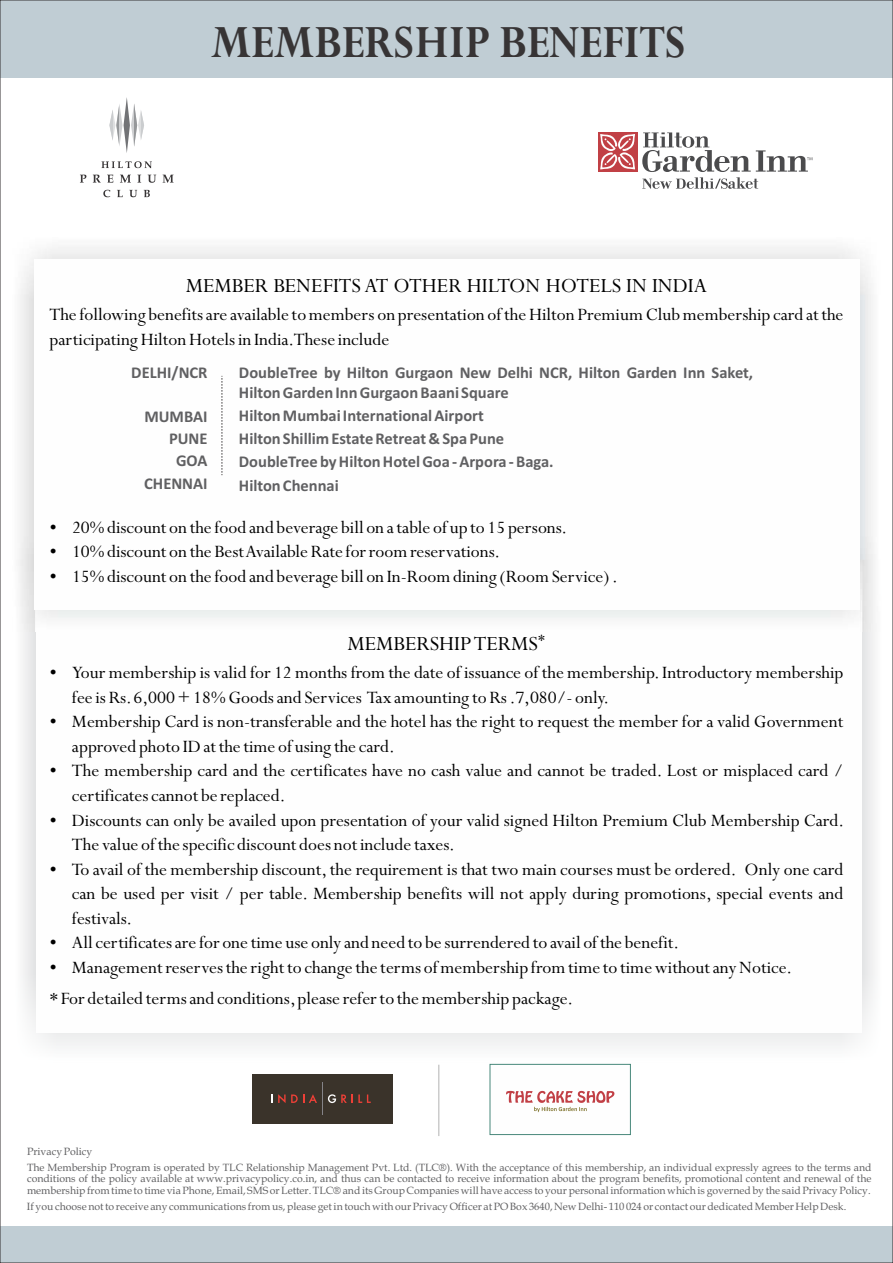
<style>
.page{position:relative;width:893px;height:1263px;background:#fff}
.page>*{position:absolute;margin:0;border:0;box-sizing:border-box;transform-origin:0 0}
.t1{font:700 51px "Perpetua";color:#373435;scale:.88 1}
.t2{font:22.5px "Perpetua";color:#000}
.t3{font:19.5px/24.6px "Perpetua";color:#000}
.t4{font:700 16.5px/23.1px "Calibri";color:#606062}
.t5{font:10.5px/15.6px "Book Antiqua";color:#606062}
</style>
<div class="page">
<div style="left:0;top:0;width:893px;height:78px;background:#c0cdd4"></div>
<div style="left:0;top:1227px;width:893px;height:36px;background:#c0cdd4"></div>
<div style="left:34px;top:259px;width:825px;height:351px;background:#fefefe"></div>
<hr style="left:439px;top:1065px;width:1px;height:71px;background:#b3b3b3">
<div style="left:252px;top:1075px;width:141px;height:49px;background:#3a332a"></div>
<hr style="left:322px;top:1082px;width:1px;height:32px;background:#848387">
<svg style="left:328px;top:1094px;width:43px;height:9px"></svg>
<svg style="left:271px;top:1094px;width:46px;height:9px"></svg>
<svg style="left:490px;top:1064px;width:141px;height:71px"></svg>
<svg style="left:113px;top:97px;width:31px;height:56px"></svg>
<svg style="left:109px;top:110px;width:4px;height:30px"></svg>
<svg style="left:101px;top:161px;width:51px;height:7px"></svg>
<svg style="left:80px;top:175px;width:6px;height:8px"></svg>
<svg style="left:93px;top:175px;width:8px;height:8px"></svg>
<svg style="left:107px;top:175px;width:6px;height:8px"></svg>
<svg style="left:120px;top:175px;width:11px;height:8px"></svg>
<svg style="left:137px;top:175px;width:4px;height:8px"></svg>
<svg style="left:148px;top:175px;width:8px;height:8px"></svg>
<svg style="left:163px;top:175px;width:11px;height:8px"></svg>
<svg style="left:103px;top:190px;width:7px;height:7px"></svg>
<svg style="left:117px;top:190px;width:6px;height:7px"></svg>
<svg style="left:129px;top:190px;width:8px;height:7px"></svg>
<svg style="left:144px;top:190px;width:6px;height:7px"></svg>
<svg style="left:642px;top:132px;width:170px;height:57px"></svg>
<div style="left:598px;top:132px;width:40px;height:39px;background:#c14045"></div>
<svg style="left:600px;top:134px;width:35px;height:35px"></svg>
<svg style="left:222px;top:376px;width:1px;height:99px"></svg>
<h1 class="t1" style="left:211px;top:25px;width:541px">MEMBERSHIP BENEFITS</h1>
<p class="t2" style="left:186px;top:278px;width:523px">MEMBER BENEFITS AT OTHER HILTON HOTELS IN INDIA</p>
<p class="t3" style="left:49px;top:305px;width:796px">The following benefits are available to members on presentation of the Hilton Premium Club membership card at the participating Hilton Hotels in India.These include</p>
<p class="t4" style="left:131px;top:362px;width:78px">DELHI/NCR</p>
<p class="t4" style="left:144px;top:407px;width:65px;line-height:22.2px;text-align:right">MUMBAI<br>PUNE<br>GOA<br>CHENNAI</p>
<p class="t4" style="left:239px;top:364px;width:516px;line-height:20.1px">DoubleTree by Hilton Gurgaon New Delhi NCR, Hilton Garden Inn Saket,<br>Hilton Garden Inn Gurgaon Baani Square</p>
<p class="t4" style="left:239px;top:405px;width:316px">Hilton Mumbai International Airport<br>Hilton Shillim Estate Retreat &amp; Spa Pune DoubleTree by Hilton Hotel Goa - Arpora - Baga.<br>Hilton Chennai</p>
<p class="t3" style="left:72px;top:517px;width:547px">20% discount on the food and beverage bill on a table of up to 15 persons.<br>10% discount on the Best Available Rate for room reservations.<br>15% discount on the food and beverage bill on In-Room dining (Room Service) .</p>
<p class="t2" style="left:347px;top:636px;width:200px">MEMBERSHIP TERMS<sup>*</sup></p>
<p class="t3" style="left:72px;top:663px;width:774px">Your membership is valid for 12 months from the date of issuance of the membership.Introductory membership fee is Rs.6,000 + 18% Goods and Services Tax amounting toRs .7,080/- only.<br>Membership Card is non-transferable and the hotel has the right to request the member for a valid Government approved photo ID at the time of using the card.<br>The membership card and the certificates have no cash value and cannot be traded. Lost or misplaced card / certificates cannot be replaced.<br>Discounts can only be availed upon presentation of your valid signed Hilton Premium Club Membership Card.<br>The value of the specific discount does not include taxes.<br>To avail of the membership discount,the requirement is that two main courses must be ordered. Only one card can be used per visit / per table. Membership benefits will not apply during promotions, special events and festivals.<br>All certificates are for one time use only and need to be surrendered to avail of the benefit.<br>Management reserves the right to change the terms of membership from time to time without any Notice.</p>
<p class="t3" style="left:49px;top:989px;width:525px">* For detailed terms and conditions,please refer to the membership package.</p>
<p class="t5" style="left:27px;top:1145px;width:846px">Privacy Policy<br>The Membership Program is operated by TLC Relationship Management Pvt. Ltd. (TLC®). With the acceptance of this membership, an individual expressly agrees to the terms and</p>
<p class="t5" style="left:27px;top:1174px;width:846px;line-height:11.7px">conditions of the policy available at www.privacypolicy.co.in, and thus can be contacted to receive information about the program benefits, promotional content and renewal of the membership from time to time via Phone, Email, SMS or Letter. TLC® and its Group Companies will have access to your personal information which is governed by the said Privacy Policy.</p>
<p class="t5" style="left:27px;top:1199px;width:821px">If you choose not to receive any communications from us, please get in touch with our Privacy Officer at PO Box 3640, New Delhi- 110 024 or contact our dedicated Member Help Desk.</p>
</div>
